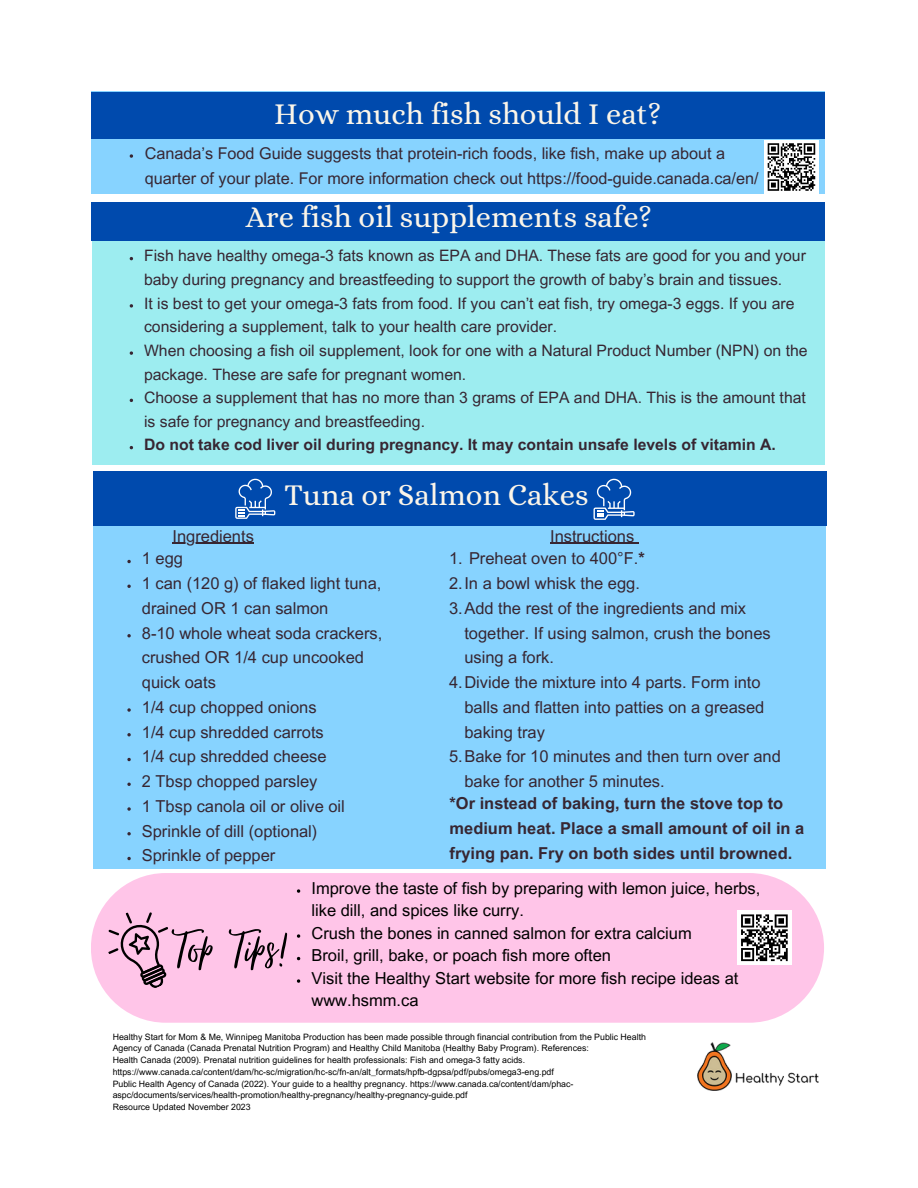
<style>
.page{position:relative;width:918px;height:1188px;background:#fff}
.page>*{position:absolute;margin:0;border:0;box-sizing:border-box;transform-origin:0 0}
.t1{font:61.65px "Virtual";color:#000}
.t2{font:30.6px "Alice";color:#fbf5e9}
.t3{font:16.5px/24.8px "Arial MT Pro";color:#372632}
.t4{font:16.5px/22.5px "Arial MT Pro";color:#000}
.t5{font:700 16.5px/24.8px "Arial MT Pro";color:#372632}
.t6{font:16.2px/24.8px "Arial MT Pro";color:#372632}
.t7{font:15.75px/23.7px "Arial MT Pro";color:#372632}
.t8{font:700 15.75px "Arial MT Pro";color:#372632}
.t9{font:8.7px/11.7px "Arial MT Pro";color:#000}
.s1{font-weight:700}
</style>
<div class="page">
<div style="left:92px;top:202px;width:733px;height:263px;background:#9dedf0"></div>
<div style="left:92px;top:202px;width:733px;height:38px;background:#004aad"></div>
<svg style="left:130px;top:304px;width:3px;height:4px"></svg>
<svg style="left:130px;top:351px;width:3px;height:4px"></svg>
<div style="left:92px;top:92px;width:733px;height:102px;background:#87d3ff"></div>
<div style="left:92px;top:92px;width:733px;height:46px;background:#004aad"></div>
<svg style="left:130px;top:154px;width:3px;height:4px"></svg>
<img style="left:697px;top:1042px;width:122px;height:48px">
<div style="left:91px;top:873px;width:733px;height:150px;background:#ffc5e8;border-radius:75px"></div>
<svg style="left:108px;top:912px;width:60px;height:76px"></svg>
<svg style="left:297px;top:889px;width:3px;height:4px"></svg>
<svg style="left:297px;top:934px;width:3px;height:4px"></svg>
<svg style="left:297px;top:979px;width:3px;height:4px"></svg>
<div style="left:93px;top:471px;width:733px;height:398px;background:#87d3ff"></div>
<div style="left:93px;top:471px;width:733px;height:55px;background:#004aad"></div>
<svg style="left:127px;top:560px;width:4px;height:3px"></svg>
<svg style="left:127px;top:585px;width:4px;height:3px"></svg>
<svg style="left:127px;top:634px;width:4px;height:3px"></svg>
<svg style="left:127px;top:708px;width:4px;height:4px"></svg>
<svg style="left:127px;top:733px;width:4px;height:3px"></svg>
<svg style="left:127px;top:758px;width:4px;height:3px"></svg>
<svg style="left:127px;top:783px;width:4px;height:3px"></svg>
<svg style="left:127px;top:807px;width:4px;height:4px"></svg>
<svg style="left:127px;top:832px;width:4px;height:3px"></svg>
<svg style="left:127px;top:857px;width:4px;height:3px"></svg>
<svg style="left:594px;top:479px;width:41px;height:41px"></svg>
<svg style="left:235px;top:479px;width:40px;height:40px"></svg>
<hr style="left:173px;top:543px;width:81px;height:1px;background:#372632">
<hr style="left:550px;top:543px;width:84px;height:1px;background:#372632">
<div style="left:764px;top:140px;width:55px;height:54px;background:#fff"></div>
<svg style="left:767px;top:143px;width:49px;height:48px"></svg>
<div style="left:737px;top:911px;width:54px;height:54px;background:#fff"></div>
<svg style="left:741px;top:914px;width:47px;height:47px"></svg>
<p class="t2" style="left:274px;top:96px;width:389px">How much fish should I eat?</p>
<p class="t6" style="left:145px;top:143px;width:615px">Canada’s Food Guide suggests that protein-rich foods, like fish, make up about a quarter of your plate. For more information check out https://food-guide.canada.ca/en/</p>
<p class="t2" style="left:246px;top:199px;width:408px">Are fish oil supplements safe?</p>
<h2 class="t7" style="left:144px;top:246px;width:663px">Fish have healthy omega-3 fats known as EPA and DHA. These fats are good for you and your baby during pregnancy and breastfeeding to support the growth of baby’s brain and tissues.</h2>
<p class="t7" style="left:144px;top:293px;width:652px">It is best to get your omega-3 fats from food. If you can’t eat fish, try omega-3 eggs. If you are considering a supplement, talk to your health care provider.</p>
<p class="t7" style="left:144px;top:341px;width:665px">When choosing a fish oil supplement, look for one with a Natural Product Number (NPN) on the package. These are safe for pregnant women.</p>
<h2 class="t7" style="left:144px;top:388px;width:663px">Choose a supplement that has no more than 3 grams of EPA and DHA. This is the amount that is safe for pregnancy and breastfeeding.</h2>
<p class="t8" style="left:144px;top:439px;width:633px">Do not take cod liver oil during pregnancy. It may contain unsafe levels of vitamin A.</p>
<p class="t2" style="left:285px;top:477px;width:306px">Tuna or Salmon Cakes</p>
<p class="t3" style="left:173px;top:525px;width:83px">Ingredients</p>
<h1 class="t3" style="left:550px;top:525px;width:86px">Instructions</h1>
<p class="t3" style="left:142px;top:548px;width:43px">1 egg</p>
<p class="t3" style="left:142px;top:573px;width:241px">1 can (120 g) of flaked light tuna, drained OR 1 can salmon</p>
<p class="t3" style="left:142px;top:622px;width:242px">8-10 whole wheat soda crackers, crushed OR 1/4 cup uncooked quick oats</p>
<p class="t3" style="left:142px;top:697px;width:176px">1/4 cup chopped onions</p>
<h4 class="t3" style="left:142px;top:721px;width:183px">1/4 cup shredded carrots</h4>
<p class="t3" style="left:142px;top:746px;width:186px">1/4 cup shredded cheese</p>
<p class="t3" style="left:142px;top:771px;width:177px">2 Tbsp chopped parsley</p>
<p class="t3" style="left:142px;top:796px;width:205px">1 Tbsp canola oil or olive oil</p>
<p class="t3" style="left:142px;top:820px;width:177px">Sprinkle of dill (optional)</p>
<p class="t3" style="left:142px;top:845px;width:135px">Sprinkle of pepper</p>
<h3 class="t3" style="left:449px;top:548px;width:197px">1. Preheat oven to 400°F.<span class="s1">*</span></h3>
<p class="t3" style="left:449px;top:573px;width:192px">2.In a bowl whisk the egg.</p>
<p class="t3" style="left:464px;top:598px;width:308px;text-indent:-15px">3.Add the rest of the ingredients and mix together. If using salmon, crush the bones using a fork.</p>
<p class="t3" style="left:464px;top:672px;width:301px;text-indent:-15px">4.Divide the mixture into 4 parts. Form into balls and flatten into patties on a greased baking tray</p>
<p class="t3" style="left:464px;top:746px;width:318px;text-indent:-15px">5.Bake for 10 minutes and then turn over and bake for another 5 minutes.</p>
<p class="t5" style="left:450px;top:793px;width:356px">*Or instead of baking, turn the stove top to medium heat. Place a small amount of oil in a frying pan. Fry on both sides until browned.</p>
<p class="t1" style="left:173px;top:916px;width:119px">Top Tips!</p>
<p class="t4" style="left:311px;top:879px;width:451px">Improve the taste of fish by preparing with lemon juice, herbs, like dill, and spices like curry.</p>
<p class="t4" style="left:311px;top:924px;width:382px">Crush the bones in canned salmon for extra calcium</p>
<p class="t4" style="left:311px;top:946px;width:301px">Broil, grill, bake, or poach fish more often</p>
<p class="t4" style="left:311px;top:969px;width:429px">Visit the Healthy Start website for more fish recipe ideas at www.hsmm.ca</p>
<p class="t9" style="left:113px;top:1032px;width:535px">Healthy Start for Mom &amp; Me, Winnipeg Manitoba Production has been made possible through financial contribution from the Public Health<br>Agency of Canada (Canada Prenatal Nutrition Program) and Healthy Child Manitoba (Healthy Baby Program). References:</p>
<p class="t9" style="left:113px;top:1055px;width:443px">Health Canada (2009). Prenatal nutrition guidelines for health professionals: Fish and omega-3 fatty acids. https://www.canada.ca/content/dam/hc-sc/migration/hc-sc/fn-an/alt_formats/hpfb-dgpsa/pdf/pubs/omega3-eng.pdf</p>
<h2 class="t9" style="left:113px;top:1079px;width:462px">Public Health Agency of Canada (2022). Your guide to a healthy pregnancy. https://www.canada.ca/content/dam/phac&shy;aspc/documents/services/health-promotion/healthy-pregnancy/healthy-pregnancy-guide.pdf</h2>
<p class="t9" style="left:113px;top:1102px;width:139px">Resource Updated November 2023</p>
</div>
